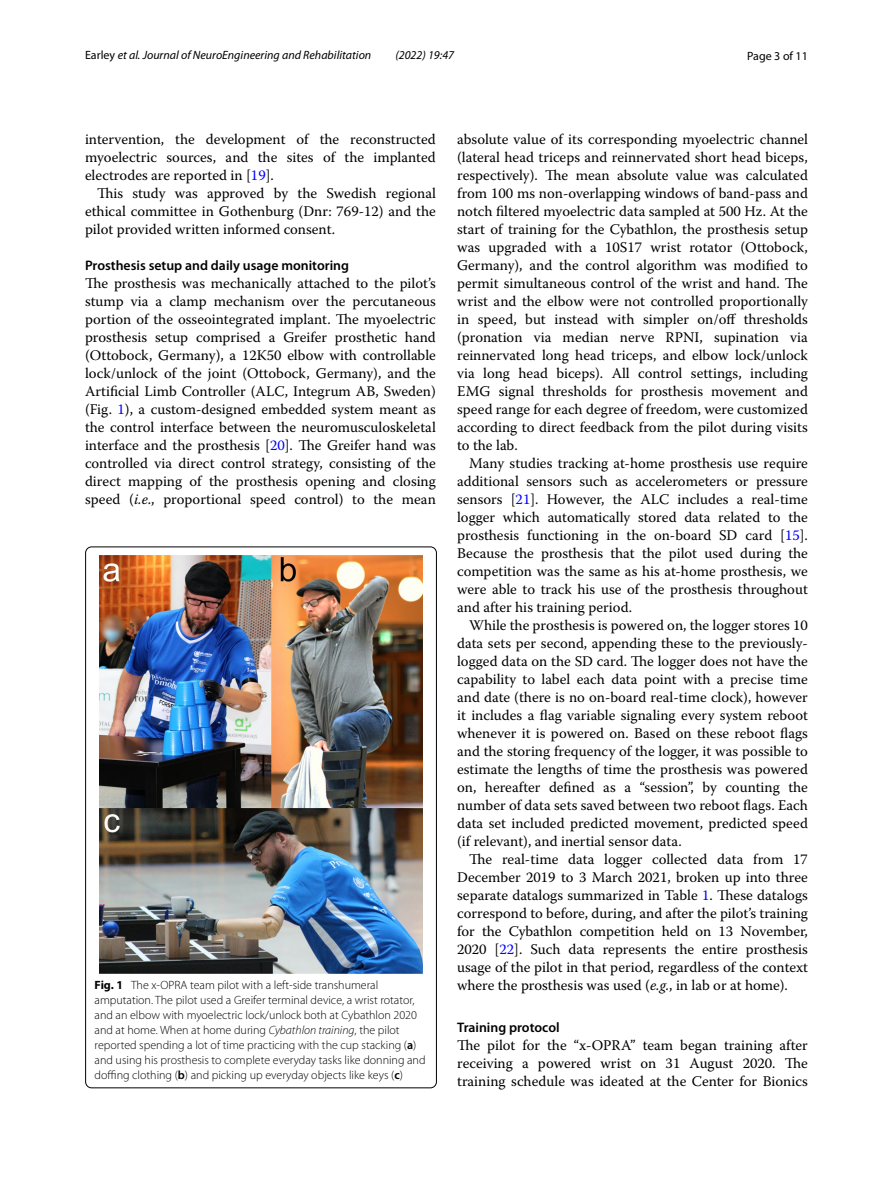
<style>
.page{position:relative;width:893px;height:1187px;background:#fff}
.page>*{position:absolute;margin:0;border:0;box-sizing:border-box;transform-origin:0 0}
.t1{font:14.7px/18px "Warnock Pro";color:#000;text-align:justify}
.t2{font:600 13.8px "Myriad Pro";color:#000}
.t3{font:300 12px/15px "Myriad Pro";color:#000}
.t4{font:italic 12px "Myriad Pro";color:#000}
.t5{font:12px "Myriad Pro";color:#000}
.s1{font-style:normal}
.s2{color:#00f}
.s3{font-style:italic}
.s4{font-weight:700}
.s5{font-weight:600}
</style>
<div class="page">
<img style="left:99px;top:556px;width:324px;height:417px">
<p class="t4" style="left:85px;top:48px;width:288px"><span class="s1">Earley</span> et al. Journal of NeuroEngineering and Rehabilitation</p>
<p class="t4" style="left:395px;top:48px;width:60px">(2022) 19:47</p>
<p class="t5" style="left:747px;top:48px;width:62px">Page 3 of 11</p>
<p class="t1" style="left:85px;top:130px;width:352px">intervention, the development of the reconstructed myoelectric sources, and the sites of the implanted electrodes are reported in [<span class="s2">19</span>].</p>
<p class="t1" style="left:85px;top:184px;width:352px;text-indent:12px">This study was approved by the Swedish regional ethical committee in Gothenburg (Dnr: 769-12) and the pilot provided written informed consent.</p>
<p class="t2" style="left:85px;top:256px;width:265px">Prosthesis setup and daily usage monitoring</p>
<p class="t1" style="left:85px;top:274px;width:352px">The prosthesis was mechanically attached to the pilot’s stump via a clamp mechanism over the percutaneous portion of the osseointegrated implant. The myoelectric prosthesis setup comprised a Greifer prosthetic hand (Ottobock, Germany), a 12K50 elbow with controllable lock/unlock of the joint (Ottobock, Germany), and the Artificial Limb Controller (ALC, Integrum AB, Sweden) (Fig. <span class="s2">1</span>), a custom-designed embedded system meant as the control interface between the neuromusculoskeletal interface and the prosthesis [<span class="s2">20</span>]. The Greifer hand was controlled via direct control strategy, consisting of the direct mapping of the prosthesis opening and closing speed (<span class="s3">i.e</span>., proportional speed control) to the mean</p>
<p class="t3" style="left:95px;top:977px;width:332px"><span class="s4">Fig. 1</span> The x-OPRA team pilot with a left-side transhumeral amputation. The pilot used a Greifer terminal device, a wrist rotator, and an elbow with myoelectric lock/unlock both at Cybathlon 2020 and at home. When at home during <span class="s3">Cybathlon training</span>, the pilot reported spending a lot of time practicing with the cup stacking (<span class="s5">a</span>) and using his prosthesis to complete everyday tasks like donning and doffing clothing (<span class="s5">b</span>) and picking up everyday objects like keys (<span class="s5">c</span>)</p>
<p class="t1" style="left:457px;top:130px;width:352px">absolute value of its corresponding myoelectric channel (lateral head triceps and reinnervated short head biceps, respectively). The mean absolute value was calculated from 100 ms non-overlapping windows of band-pass and notch filtered myoelectric data sampled at 500 Hz. At the start of training for the Cybathlon, the prosthesis setup was upgraded with a 10S17 wrist rotator (Ottobock, Germany), and the control algorithm was modified to permit simultaneous control of the wrist and hand. The wrist and the elbow were not controlled proportionally in speed, but instead with simpler on/off thresholds (pronation via median nerve RPNI, supination via reinnervated long head triceps, and elbow lock/unlock via long head biceps). All control settings, including EMG signal thresholds for prosthesis movement and speed range for each degree of freedom, were customized according to direct feedback from the pilot during visits to the lab.</p>
<p class="t1" style="left:457px;top:453px;width:352px;text-indent:12px">Many studies tracking at-home prosthesis use require additional sensors such as accelerometers or pressure sensors [<span class="s2">21</span>]. However, the ALC includes a real-time logger which automatically stored data related to the prosthesis functioning in the on-board SD card [<span class="s2">15</span>].<br>Because the prosthesis that the pilot used during the competition was the same as his at-home prosthesis, we were able to track his use of the prosthesis throughout and after his training period.</p>
<p class="t1" style="left:457px;top:615px;width:352px;text-indent:12px">While the prosthesis is powered on, the logger stores 10 data sets per second, appending these to the previously&shy;logged data on the SD card. The logger does not have the capability to label each data point with a precise time and date (there is no on-board real-time clock), however it includes a flag variable signaling every system reboot whenever it is powered on. Based on these reboot flags and the storing frequency of the logger, it was possible to estimate the lengths of time the prosthesis was powered on, hereafter defined as a “session”, by counting the number of data sets saved between two reboot flags. Each data set included predicted movement, predicted speed (if relevant), and inertial sensor data.</p>
<p class="t1" style="left:457px;top:849px;width:352px;text-indent:12px">The real-time data logger collected data from 17<br>December 2019 to 3 March 2021, broken up into three separate datalogs summarized in Table <span class="s2">1</span>. These datalogs correspond to before, during, and after the pilot’s training for the Cybathlon competition held on 13 November, 2020 [<span class="s2">22</span>]. Such data represents the entire prosthesis usage of the pilot in that period, regardless of the context where the prosthesis was used (<span class="s3">e.g.</span>, in lab or at home).</p>
<p class="t2" style="left:457px;top:1018px;width:104px">Training protocol</p>
<p class="t1" style="left:457px;top:1035px;width:352px">The pilot for the “x-OPRA” team began training after receiving a powered wrist on 31 August 2020. The training schedule was ideated at the Center for Bionics</p>
</div>
